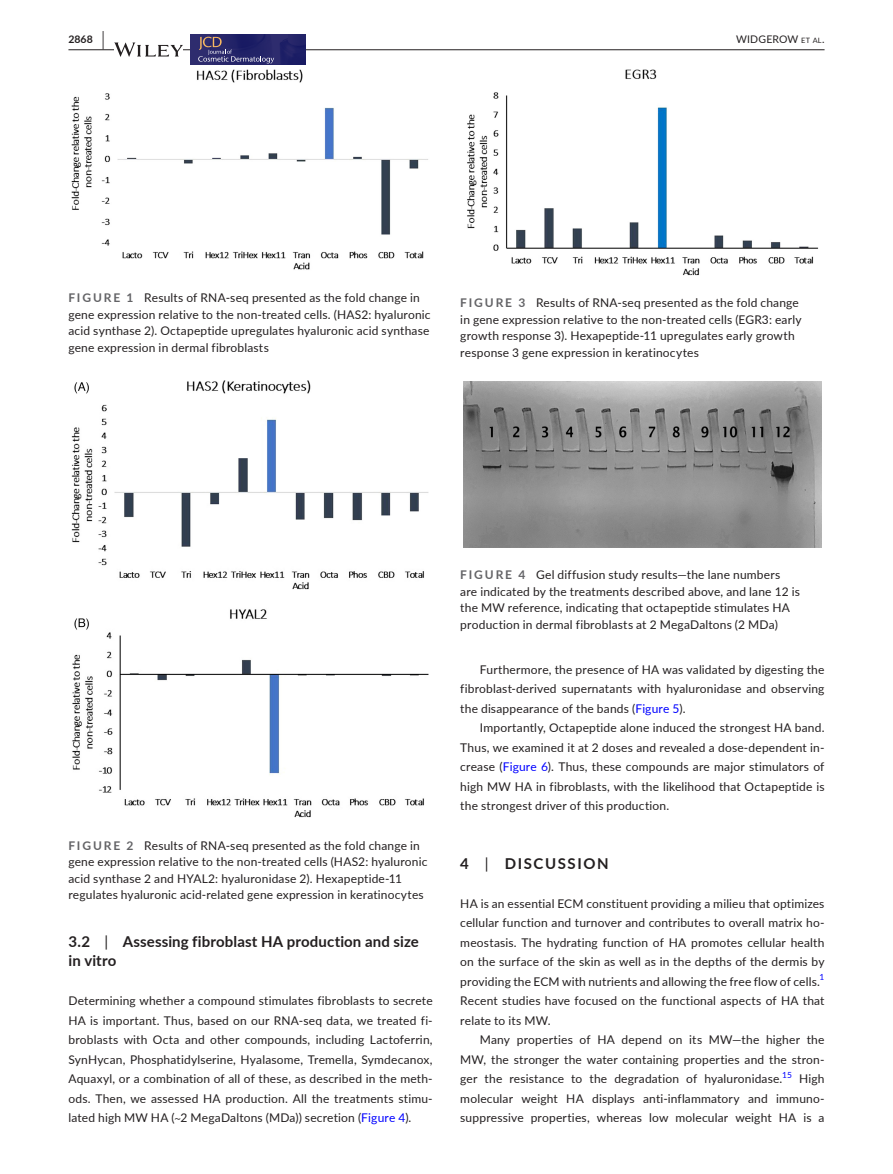
<style>
.page{position:relative;width:893px;height:1174px;background:#fff}
.page>*{position:absolute;margin:0;border:0;box-sizing:border-box;transform-origin:0 0}
.t1{font:700 15px/19.5px "Lato";letter-spacing:.01em;color:#231f20}
.t2{font:700 15px "Lato";letter-spacing:.11em;color:#231f20}
.t3{font:12px/19.5px "Lato";letter-spacing:.015em;color:#231f20;text-align:justify}
.t4{font:10.5px "Lato";letter-spacing:.015em;color:#231f20}
.t5{font:700 10.5px "Lato";color:#231f20}
.t6{font:8.4px "Lato";color:#00f}
.s1{font-size:19.5px}
.s2{font-size:7.35px}
.s3{font-weight:700;color:#636366}
.s4{font-weight:400}
.s5{font-family:"STIX"}
.s6{color:#00f}
</style>
<div class="page">
<hr style="left:68px;top:49px;width:756px;height:1px;background:#231f20">
<svg style="left:114px;top:42px;width:69px;height:15px"></svg>
<img style="left:191px;top:35px;width:114px;height:30px">
<svg style="left:198px;top:37px;width:76px;height:26px;background:#3d3a73"></svg>
<img style="left:72px;top:69px;width:356px;height:201px">
<img style="left:72px;top:381px;width:357px;height:436px">
<img style="left:467px;top:69px;width:351px;height:206px">
<img style="left:464px;top:381px;width:357px;height:166px">
<p class="t5" style="left:68px;top:31px;width:37px">2868 <span class="s1">|</span></p>
<p class="t4" style="left:736px;top:31px;width:90px">WIDGEROW <span class="s2">et al</span>.</p>
<p class="t3" style="left:68px;top:289px;width:364px;line-height:16.5px;text-align:left"><span class="s3">FIGURE 1</span> Results of RNA-seq presented as the fold change in gene expression relative to the non-treated cells. (HAS2: hyaluronic acid synthase 2). Octapeptide upregulates hyaluronic acid synthase gene expression in dermal fibroblasts</p>
<p class="t3" style="left:460px;top:294px;width:343px;line-height:16.5px;text-align:left"><span class="s3">FIGURE 3</span> Results of RNA-seq presented as the fold change in gene expression relative to the non-treated cells (EGR3: early growth response 3). Hexapeptide-11 upregulates early growth response 3 gene expression in keratinocytes</p>
<p class="t3" style="left:68px;top:836px;width:361px;line-height:16.5px;text-align:left"><span class="s3">FIGURE 2</span> Results of RNA-seq presented as the fold change in gene expression relative to the non-treated cells (HAS2: hyaluronic acid synthase 2 and HYAL2: hyaluronidase 2). Hexapeptide-11 regulates hyaluronic acid-related gene expression in keratinocytes</p>
<p class="t1" style="left:68px;top:931px;width:352px">3.2 <span class="s4">|</span> Assessing fibroblast HA production and size in vitro</p>
<p class="t3" style="left:68px;top:990px;width:366px">Determining whether a compound stimulates fibroblasts to secrete HA is important. Thus, based on our RNA-seq data, we treated fi&shy;broblasts with Octa and other compounds, including Lactoferrin, SynHycan, Phosphatidylserine, Hyalasome, Tremella, Symdecanox, Aquaxyl, or a combination of all of these, as described in the meth&shy;ods. Then, we assessed HA production. All the treatments stimu&shy;lated high MW HA (<span class="s5">~</span>2 MegaDaltons (MDa)) secretion (<span class="s6">Figure 4</span>).</p>
<p class="t3" style="left:460px;top:566px;width:341px;line-height:16.5px;text-align:left"><span class="s3">FIGURE 4</span> Gel diffusion study results—the lane numbers are indicated by the treatments described above, and lane 12 is the MW reference, indicating that octapeptide stimulates HA production in dermal fibroblasts at 2 MegaDaltons (2 MDa)</p>
<p class="t3" style="left:460px;top:659px;width:366px;text-indent:20px">Furthermore, the presence of HA was validated by digesting the fibroblast-derived supernatants with hyaluronidase and observing the disappearance of the bands (<span class="s6">Figure 5</span>).</p>
<p class="t3" style="left:460px;top:717px;width:366px;text-indent:20px">Importantly, Octapeptide alone induced the strongest HA band.<br>Thus, we examined it at 2 doses and revealed a dose-dependent in&shy;crease (<span class="s6">Figure 6</span>). Thus, these compounds are major stimulators of high MW HA in fibroblasts, with the likelihood that Octapeptide is the strongest driver of this production.</p>
<p class="t2" style="left:460px;top:852px;width:150px">4 <span class="s4">|</span> DISCUSSION</p>
<p class="t3" style="left:460px;top:893px;width:366px">HA is an essential ECM constituent providing a milieu that optimizes cellular function and turnover and contributes to overall matrix ho&shy;meostasis. The hydrating function of HA promotes cellular health on the surface of the skin as well as in the depths of the dermis by providing the ECM with nutrients and allowing the free flow of cells.</p>
<p class="t6" style="left:820px;top:971px;width:6px">1</p>
<p class="t3" style="left:460px;top:990px;width:366px">Recent studies have focused on the functional aspects of HA that relate to its MW.</p>
<p class="t3" style="left:460px;top:1029px;width:366px;text-indent:20px">Many properties of HA depend on its MW—the higher the MW, the stronger the water containing properties and the stron&shy;ger the resistance to the degradation of hyaluronidase.<sup>15</sup> High molecular weight HA displays anti-inflammatory and immuno&shy;suppressive properties, whereas low molecular weight HA is a</p>
</div>
